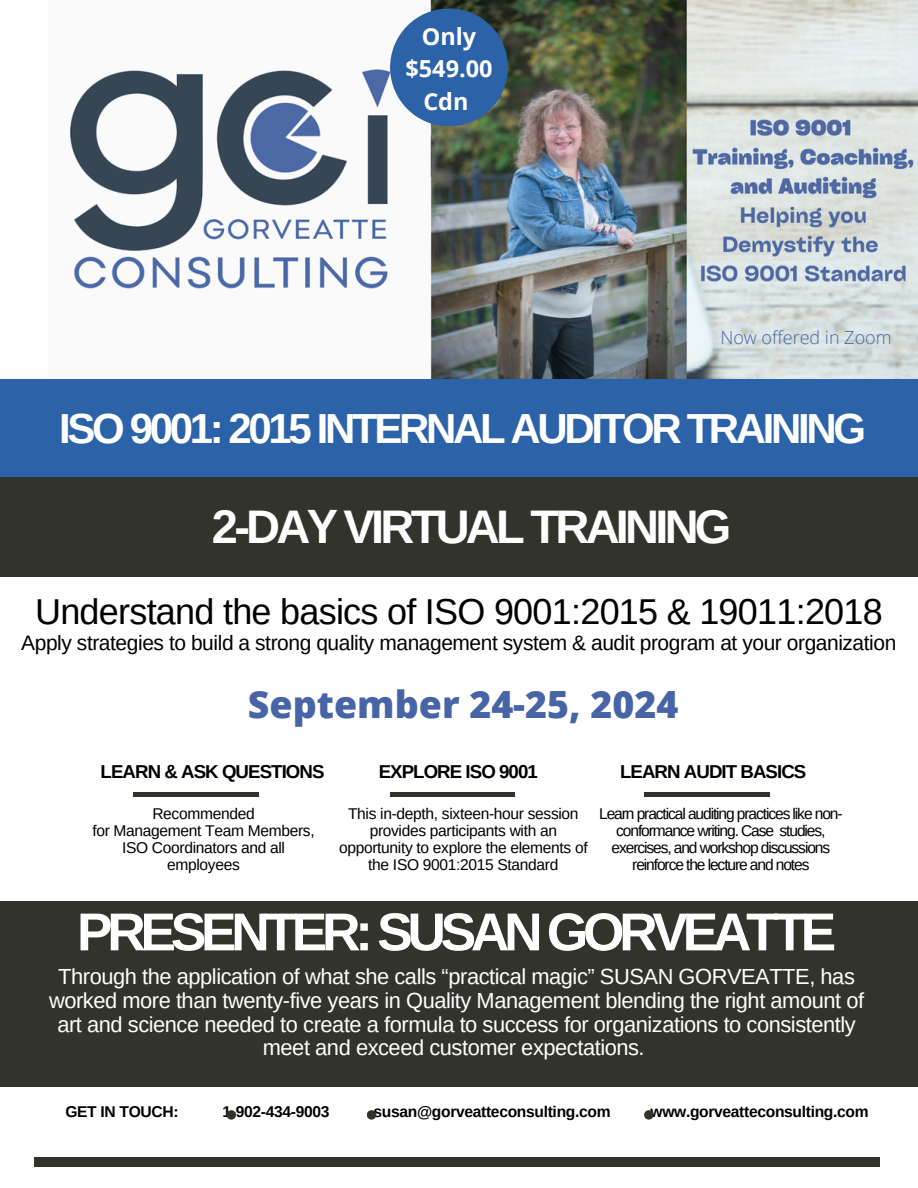
<style>
.page{position:relative;width:918px;height:1188px;background:#fff}
.page>*{position:absolute;margin:0;border:0;box-sizing:border-box;transform-origin:0 0}
.t1{font:700 53.4px "Arimo";letter-spacing:-.1em;color:#fff}
.t2{font:700 47.1px "Arimo";letter-spacing:-.08em;color:#fff}
.t3{font:700 42px "Arimo";letter-spacing:-.08em;color:#fff}
.t4{font:800 37.5px "Open Sans";color:#4764a6}
.t5{font:36px "Arimo";letter-spacing:-.02em;color:#000}
.t6{font:700 23.4px/32.4px "Open Sans";color:#fff;text-align:center}
.t7{font:21.9px/23.7px "Arimo";letter-spacing:-.02em;color:#fff;text-align:center}
.t8{font:21px "Arimo";letter-spacing:-.02em;color:#000}
.t9{font:700 18.6px "Arimo";letter-spacing:-.05em;color:#000}
.t10{font:300 18px "Open Sans";color:#4764a6}
.t11{font:15.6px/17px "Arimo";letter-spacing:-.02em;color:#000;text-align:center}
.t12{font:15.6px/17px "Arimo";letter-spacing:-.07em;color:#000;text-align:center}
.t13{font:700 15.6px "Arimo";letter-spacing:-.02em;color:#000}
</style>
<div class="page">
<img style="left:70px;top:0;width:848px;height:379px">
<div style="left:0;top:379px;width:918px;height:105px;background:#2c62a8"></div>
<div style="left:0;top:477px;width:918px;height:99px;background:#32332a"></div>
<div style="left:0;top:902px;width:918px;height:184px;background:#32332a"></div>
<hr style="left:134px;top:793px;width:125px;height:3px;background:#32332a">
<hr style="left:390px;top:793px;width:125px;height:3px;background:#32332a">
<hr style="left:644px;top:793px;width:125px;height:3px;background:#32332a">
<div style="left:35px;top:1158px;width:845px;height:9px;background:#32332a"></div>
<svg style="left:227px;top:1110px;width:9px;height:10px"></svg>
<svg style="left:367px;top:1110px;width:9px;height:10px"></svg>
<svg style="left:644px;top:1110px;width:10px;height:10px"></svg>
<div style="left:390px;top:8px;width:118px;height:118px;background:#2c62a8;border-radius:50%"></div>
<p class="t6" style="left:406px;top:20px;width:89px">Only $549.00<br>Cdn</p>
<p class="t10" style="left:720px;top:325px;width:173px">Now offered in Zoom</p>
<p class="t3" style="left:59px;top:405px;width:808px">ISO 9001: 2015 INTERNAL AUDITOR TRAINING</p>
<p class="t2" style="left:212px;top:500px;width:521px">2-DAY VIRTUAL TRAINING</p>
<h3 class="t5" style="left:35px;top:592px;width:849px">Understand the basics of ISO 9001:2015 &amp; 19011:2018</h3>
<p class="t8" style="left:21px;top:631px;width:877px">Apply strategies to build a strong quality management system &amp; audit program at your organization</p>
<p class="t4" style="left:248px;top:678px;width:432px">September 24-25, 2024</p>
<h2 class="t9" style="left:101px;top:761px;width:225px">LEARN &amp; ASK QUESTIONS</h2>
<p class="t9" style="left:379px;top:761px;width:161px">EXPLORE ISO 9001</p>
<p class="t9" style="left:620px;top:761px;width:188px">LEARN AUDIT BASICS</p>
<p class="t11" style="left:152px;top:805px;width:104px">Recommended</p>
<p class="t11" style="left:92px;top:822px;width:224px">for Management Team Members,<br>ISO Coordinators and all employees</p>
<h4 class="t11" style="left:339px;top:805px;width:250px">This in-depth, sixteen-hour session provides participants with an opportunity to explore the elements of the ISO 9001:2015 Standard</h4>
<p class="t12" style="left:599px;top:805px;width:245px">Learn practical auditing practices like non&shy;conformance writing. Case studies, exercises, and workshop discussions reinforce the lecture and notes</p>
<p class="t1" style="left:77px;top:902px;width:761px">PRESENTER: SUSAN GORVEATTE</p>
<p class="t7" style="left:49px;top:965px;width:817px">Through the application of what she calls “practical magic” SUSAN GORVEATTE, has worked more than twenty-five years in Quality Management blending the right amount of art and science needed to create a formula to success for organizations to consistently meet and exceed customer expectations.</p>
<h5 class="t13" style="left:65px;top:1103px;width:115px">GET IN TOUCH:</h5>
<h5 class="t13" style="left:223px;top:1103px;width:108px">1-902-434-9003</h5>
<h5 class="t13" style="left:373px;top:1103px;width:239px">susan@gorveatteconsulting.com</h5>
<h5 class="t13" style="left:651px;top:1103px;width:220px">www.gorveatteconsulting.com</h5>
</div>
